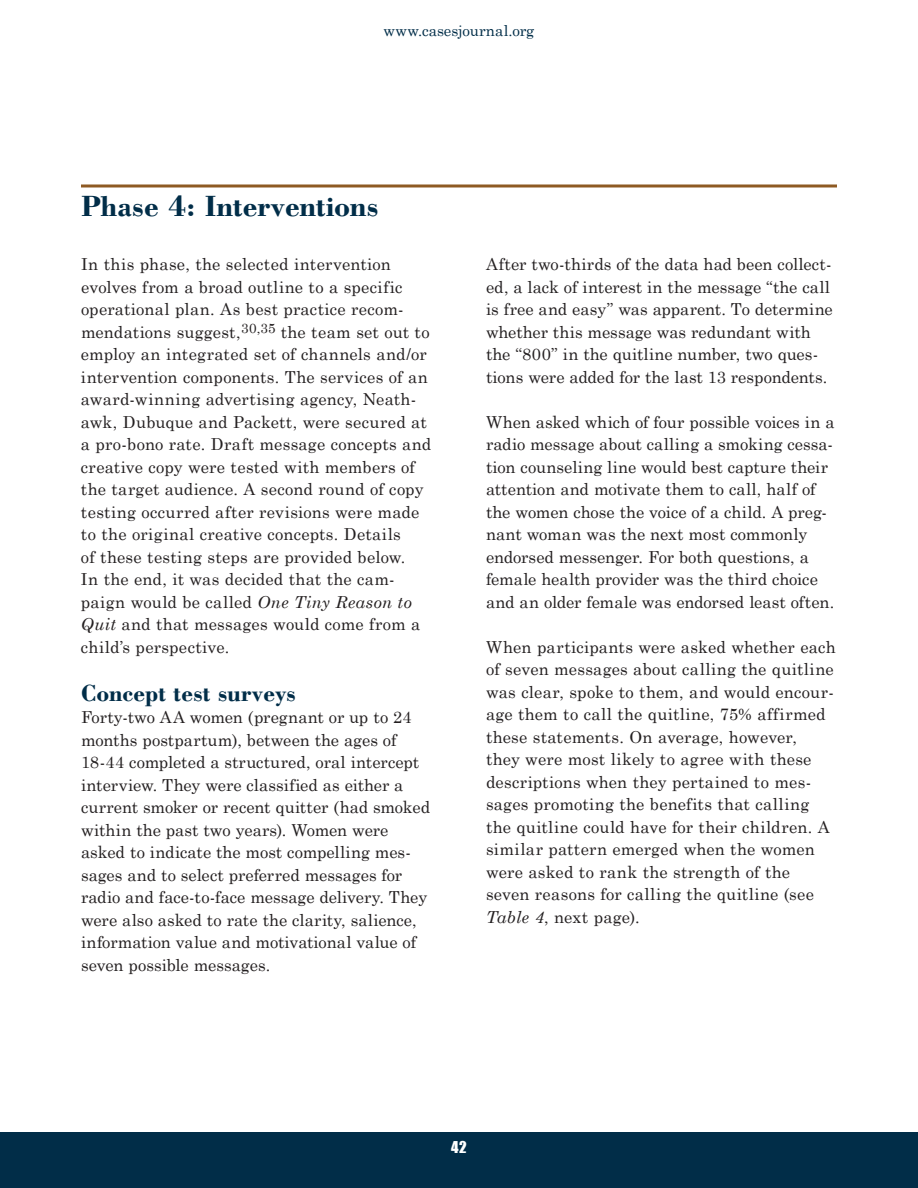
<style>
.page{position:relative;width:918px;height:1188px;background:#fff}
.page>*{position:absolute;margin:0;border:0;box-sizing:border-box;transform-origin:0 0}
.t1{font:700 30px "Bodoni";color:#012d48}
.t2{font:700 24px "Bodoni";color:#012d48}
.t3{font:16.5px/22.5px "Century Schoolbook";letter-spacing:.005em;color:#231f20}
.t4{font:15px "Century Schoolbook";color:#012d48}
.t5{font:15px "Impact";color:#fff}
.s1{font-style:italic}
</style>
<div class="page">
<hr style="left:81px;top:184px;width:756px;height:3px;background:#8e5a23">
<div style="left:0;top:1133px;width:918px;height:55px;background:#012d48"></div>
<p class="t4" style="left:384px;top:18px;width:152px">www.casesjournal.org</p>
<h1 class="t1" style="left:81px;top:189px;width:299px">Phase 4: Interventions</h1>
<p class="t3" style="left:81px;top:252px;width:352px">In this phase, the selected intervention evolves from a broad outline to a specific operational plan. As best practice recom&shy;mendations suggest,<sup>30,35</sup> the team set out to employ an integrated set of channels and/or intervention components. The services of an award-winning advertising agency, Neath&shy;awk, Dubuque and Packett, were secured at a pro-bono rate. Draft message concepts and creative copy were tested with members of the target audience. A second round of copy testing occurred after revisions were made to the original creative concepts. Details<br>of these testing steps are provided below.<br>In the end, it was decided that the cam&shy;paign would be called <span class="s1">One Tiny Reason to Quit</span> and that messages would come from a child’s perspective.</p>
<h2 class="t2" style="left:81px;top:679px;width:216px">Concept test surveys</h2>
<p class="t3" style="left:81px;top:705px;width:351px">Forty-two AA women (pregnant or up to 24 months postpartum), between the ages of 18-44 completed a structured, oral intercept interview. They were classified as either a current smoker or recent quitter (had smoked within the past two years). Women were asked to indicate the most compelling mes&shy;sages and to select preferred messages for radio and face-to-face message delivery. They were also asked to rate the clarity, salience, information value and motivational value of seven possible messages.</p>
<p class="t3" style="left:486px;top:252px;width:348px">After two-thirds of the data had been collect&shy;ed, a lack of interest in the message “the call is free and easy” was apparent. To determine whether this message was redundant with the “800” in the quitline number, two ques&shy;tions were added for the last 13 respondents.</p>
<p class="t3" style="left:486px;top:409px;width:350px">When asked which of four possible voices in a radio message about calling a smoking cessa&shy;tion counseling line would best capture their attention and motivate them to call, half of the women chose the voice of a child. A preg&shy;nant woman was the next most commonly endorsed messenger. For both questions, a female health provider was the third choice and an older female was endorsed least often.</p>
<p class="t3" style="left:486px;top:634px;width:351px">When participants were asked whether each of seven messages about calling the quitline was clear, spoke to them, and would encour&shy;age them to call the quitline, 75% affirmed these statements. On average, however,<br>they were most likely to agree with these descriptions when they pertained to mes&shy;sages promoting the benefits that calling the quitline could have for their children. A similar pattern emerged when the women were asked to rank the strength of the seven reasons for calling the quitline (see <span class="s1">Table 4</span>, next page).</p>
<p class="t5" style="left:451px;top:1136px;width:17px">42</p>
</div>
